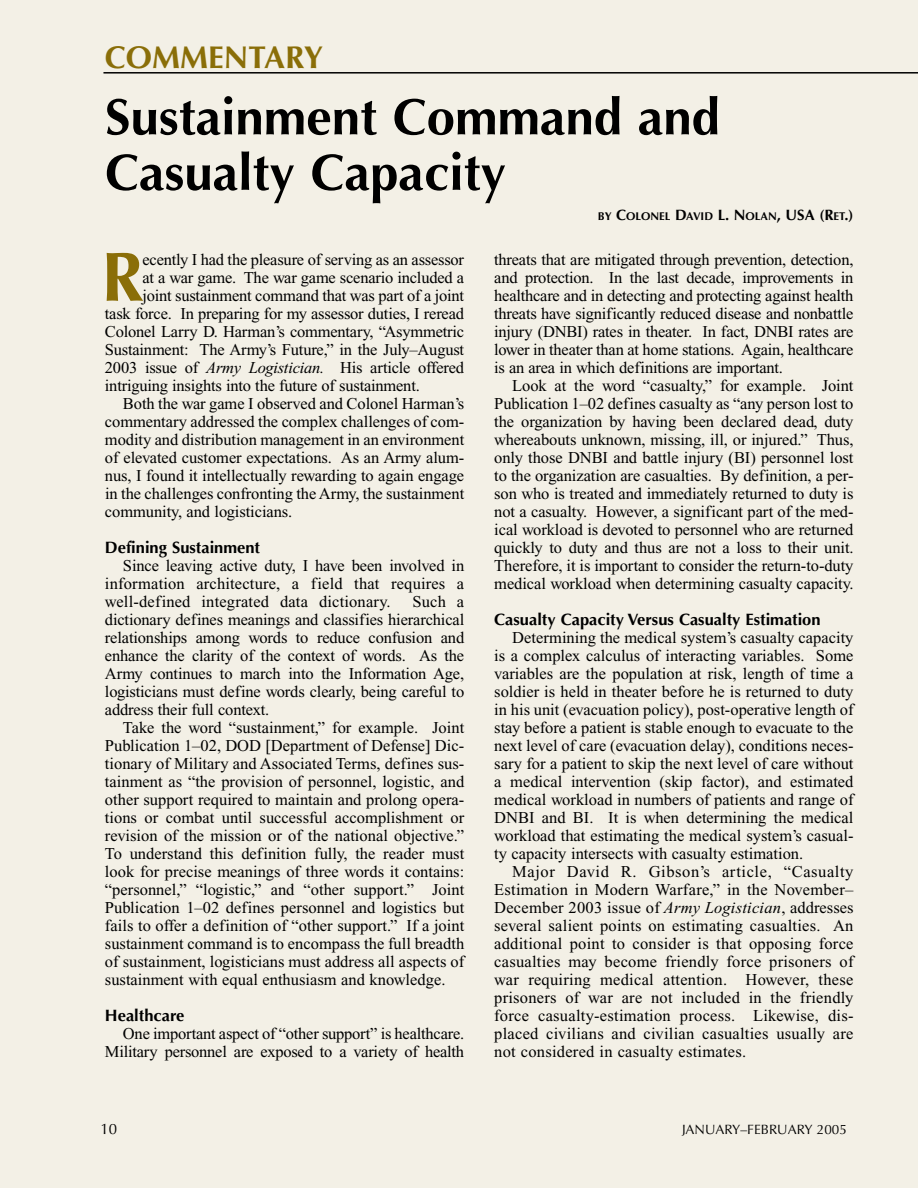
<style>
.page{position:relative;width:918px;height:1188px;background:#fff}
.page>*{position:absolute;margin:0;border:0;box-sizing:border-box;transform-origin:0 0}
.t1{font:700 69.6px "Optima";color:#8a6e08}
.t2{font:700 51px/55.5px "Optima";color:#000}
.t3{font:700 31.5px "Optima";color:#8a6e08}
.t4{font:16.5px/18px "Times";letter-spacing:-.005em;color:#000;text-align:justify}
.t5{font:700 16.5px "Optima";color:#000}
.t6{font:15px "Optima";color:#000}
.t7{font:13.5px "Optima";color:#000}
.t8{font:700 11.25px "Optima";color:#000}
.s1{font-size:15px}
.s2{font-family:"Times New Roman";font-style:italic}
</style>
<div class="page">
<div style="left:0;top:0;width:918px;height:1187px;background:#f3f0e6"></div>
<hr style="left:103px;top:72px;width:815px;height:2px;background:#000">
<h3 class="t3" style="left:105px;top:44px;width:220px">COMMENTARY</h3>
<h2 class="t2" style="left:105px;top:94px;width:617px">Sustainment Command and<br>Casualty Capacity</h2>
<p class="t8" style="left:598px;top:212px;width:257px">BY <span class="s1">C</span>OLONEL <span class="s1">D</span>AVID <span class="s1">L. N</span>OLAN<span class="s1">, USA (R</span>ET<span class="s1">.)</span></p>
<h1 class="t1" style="left:101px;top:248px;width:44px">R</h1>
<p class="t4" style="left:142px;top:252px;width:323px">ecently I had the pleasure of serving as an assessor</p>
<p class="t4" style="left:494px;top:252px;width:361px">threats that are mitigated through prevention, detection, and protection. In the last decade, improvements in healthcare and in detecting and protecting against health threats have significantly reduced disease and nonbattle injury (DNBI) rates in theater. In fact, DNBI rates are lower in theater than at home stations. Again, healthcare is an area in which definitions are important.</p>
<p class="t4" style="left:494px;top:378px;width:361px;text-indent:18px">Look at the word “casualty,” for example. Joint Publication 1–02 defines casualty as “any person lost to the organization by having been declared dead, duty whereabouts unknown, missing, ill, or injured.” Thus, only those DNBI and battle injury (BI) personnel lost to the organization are casualties. By definition, a per&shy;son who is treated and immediately returned to duty is not a casualty. However, a significant part of the med&shy;ical workload is devoted to personnel who are returned quickly to duty and thus are not a loss to their unit.<br>Therefore, it is important to consider the return-to-duty medical workload when determining casualty capacity.</p>
<p class="t5" style="left:494px;top:612px;width:328px">Casualty Capacity Versus Casualty Estimation</p>
<p class="t4" style="left:494px;top:630px;width:361px;text-indent:18px">Determining the medical system’s casualty capacity is a complex calculus of interacting variables. Some variables are the population at risk, length of time a soldier is held in theater before he is returned to duty in his unit (evacuation policy), post-operative length of stay before a patient is stable enough to evacuate to the next level of care (evacuation delay), conditions neces&shy;sary for a patient to skip the next level of care without a medical intervention (skip factor), and estimated medical workload in numbers of patients and range of DNBI and BI. It is when determining the medical workload that estimating the medical system’s casual&shy;ty capacity intersects with casualty estimation.</p>
<p class="t4" style="left:494px;top:864px;width:361px;text-indent:18px">Major David R. Gibson’s article, “Casualty Estimation in Modern Warfare,” in the November– December 2003 issue of <span class="s2">Army Logistician</span>, addresses several salient points on estimating casualties. An additional point to consider is that opposing force casualties may become friendly force prisoners of war requiring medical attention. However, these prisoners of war are not included in the friendly force casualty-estimation process. Likewise, dis&shy;placed civilians and civilian casualties usually are not considered in casualty estimates.</p>
<p class="t4" style="left:142px;top:270px;width:323px">at a war game. The war game scenario included a</p>
<p class="t4" style="left:142px;top:288px;width:323px">joint sustainment command that was part of a joint</p>
<p class="t4" style="left:105px;top:306px;width:361px">task force. In preparing for my assessor duties, I reread</p>
<p class="t4" style="left:105px;top:324px;width:361px">Colonel Larry D. Harman’s commentary, “Asymmetric</p>
<p class="t4" style="left:105px;top:342px;width:361px">Sustainment: The Army’s Future,” in the July–August</p>
<p class="t4" style="left:105px;top:360px;width:361px">2003 issue of <span class="s2">Army Logistician.</span> His article offered</p>
<p class="t4" style="left:105px;top:378px;width:316px">intriguing insights into the future of sustainment.</p>
<p class="t4" style="left:123px;top:396px;width:343px">Both the war game I observed and Colonel Harman’s</p>
<p class="t4" style="left:105px;top:414px;width:361px">commentary addressed the complex challenges of com-</p>
<p class="t4" style="left:105px;top:432px;width:361px">modity and distribution management in an environment</p>
<p class="t4" style="left:105px;top:450px;width:361px">of elevated customer expectations. As an Army alum-</p>
<p class="t4" style="left:105px;top:468px;width:361px">nus, I found it intellectually rewarding to again engage</p>
<p class="t4" style="left:105px;top:486px;width:361px">in the challenges confronting the Army, the sustainment</p>
<p class="t4" style="left:105px;top:504px;width:189px">community, and logisticians.</p>
<p class="t5" style="left:105px;top:540px;width:157px">Defining Sustainment</p>
<p class="t4" style="left:105px;top:558px;width:361px;text-indent:18px">Since leaving active duty, I have been involved in information architecture, a field that requires a well-defined integrated data dictionary.</p>
<p class="t4" style="left:105px;top:594px;width:361px;text-indent:307px">Such a dictionary defines meanings and classifies hierarchical relationships among words to reduce confusion and enhance the clarity of the context of words. As the Army continues to march into the Information Age, logisticians must define words clearly, being careful to address their full context.</p>
<p class="t4" style="left:105px;top:720px;width:361px;text-indent:18px">Take the word “sustainment,” for example. Joint Publication 1–02, DOD [Department of Defense] Dic&shy;tionary of Military and Associated Terms, defines sus&shy;tainment as “the provision of personnel, logistic, and other support required to maintain and prolong opera&shy;tions or combat until successful accomplishment or revision of the mission or of the national objective.” To understand this definition fully, the reader must look for precise meanings of three words it contains: “personnel,” “logistic,” and “other support.” Joint Publication 1–02 defines personnel and logistics but fails to offer a definition of “other support.” If a joint sustainment command is to encompass the full breadth of sustainment, logisticians must address all aspects of sustainment with equal enthusiasm and knowledge.</p>
<p class="t5" style="left:105px;top:1008px;width:81px">Healthcare</p>
<p class="t4" style="left:105px;top:1026px;width:361px;text-align:right">One important aspect of “other support” is healthcare.<br>Military personnel are exposed to a variety of health</p>
<p class="t6" style="left:101px;top:1123px;width:18px">10</p>
<p class="t7" style="left:682px;top:1124px;width:166px">JANUARY–FEBRUARY 2005</p>
</div>
